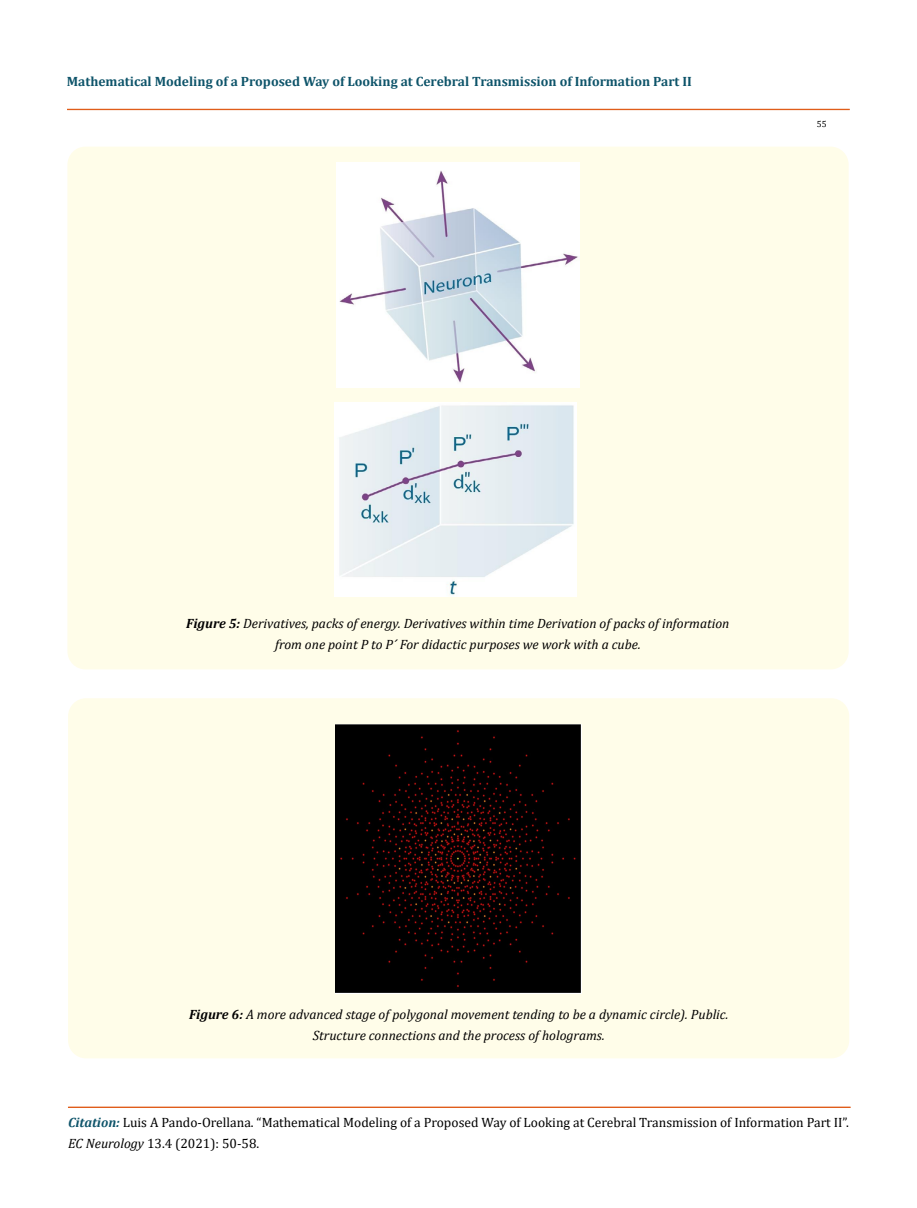
<style>
.page{position:relative;width:917px;height:1208px;background:#fff}
.page>*{position:absolute;margin:0;border:0;box-sizing:border-box;transform-origin:0 0}
.t1{font:italic 13.5px/21px "Cambria";color:#000;text-align:center}
.t2{font:13.5px/21px "Cambria";color:#000}
.t3{font:700 13.5px "Cambria";color:#0e546a}
.t4{font:9px "Cambria";color:#000}
.s1{font-weight:700}
.s2{font-weight:700;font-style:italic;color:#0e546a}
.s3{font-style:italic}
</style>
<div class="page">
<div style="left:67px;top:109px;width:782px;height:1px;border:1px solid #e05d1a"></div>
<div style="left:68px;top:1107px;width:782px;height:1px;border:1px solid #e05d1a"></div>
<div style="left:67px;top:147px;width:781px;height:522px;background:#fffde9;border-radius:18px"></div>
<img style="left:336px;top:162px;width:243px;height:225px">
<img style="left:334px;top:403px;width:242px;height:194px">
<div style="left:68px;top:698px;width:781px;height:360px;background:#fffde9;border-radius:18px"></div>
<img style="left:336px;top:724px;width:245px;height:269px">
<p class="t3" style="left:67px;top:72px;width:626px">Mathematical Modeling of a Proposed Way of Looking at Cerebral Transmission of Information Part II</p>
<p class="t4" style="left:816px;top:118px;width:11px">55</p>
<p class="t1" style="left:186px;top:612px;width:544px"><span class="s1">Figure 5:</span> Derivatives, packs of energy. Derivatives within time Derivation of packs of information from one point P to P´ For didactic purposes we work with a cube.</p>
<p class="t1" style="left:189px;top:1003px;width:541px"><span class="s1">Figure 6:</span> A more advanced stage of polygonal movement tending to be a dynamic circle). Public.<br>Structure connections and the process of holograms.</p>
<p class="t2" style="left:68px;top:1112px;width:782px"><span class="s2">Citation:</span> Luis A Pando-Orellana. “Mathematical Modeling of a Proposed Way of Looking at Cerebral Transmission of Information Part II”.<br><span class="s3">EC Neurology</span> 13.4 (2021): 50-58.</p>
</div>
